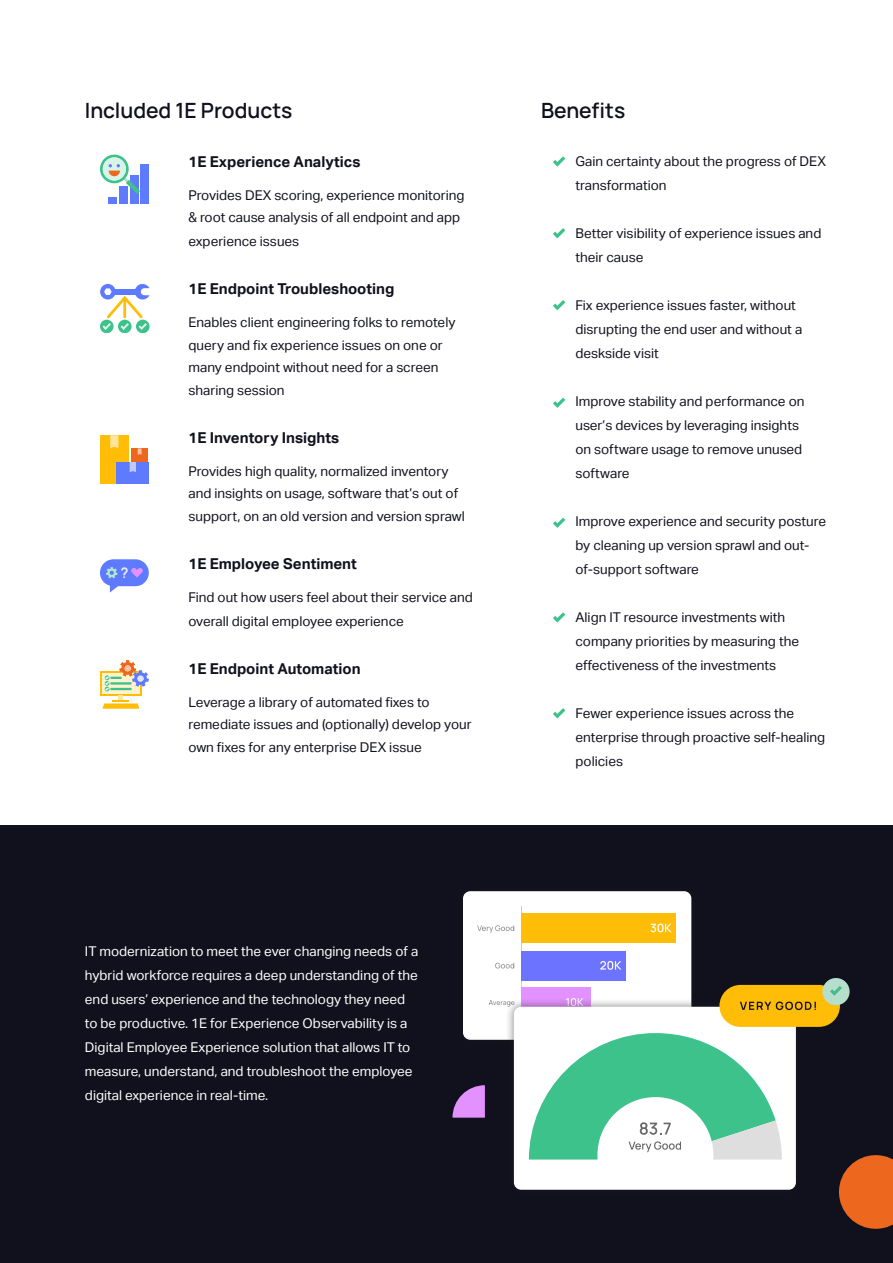
<style>
.page{position:relative;width:893px;height:1263px;background:#fff}
.page>*{position:absolute;margin:0;border:0;box-sizing:border-box;transform-origin:0 0}
.t1{font:200 21px "Manrope";color:#10111d}
.t2{font:700 15px "Aktiv Grotesk";color:#10111d}
.t3{font:13.5px/24px "Aktiv Grotesk";color:#10111d}
.t4{font:13.5px/24px "Aktiv Grotesk";color:#fff}
</style>
<div class="page">
<div style="left:0;top:825px;width:893px;height:438px;background:#10111d"></div>
<svg style="left:839px;top:1155px;width:54px;height:74px;background:#c8591d"></svg>
<svg style="left:452px;top:1085px;width:33px;height:33px"></svg>
<div style="left:140px;top:164px;width:9px;height:39px;background:#5e7aff"></div>
<div style="left:130px;top:175px;width:8px;height:28px;background:#5e7aff"></div>
<div style="left:119px;top:186px;width:9px;height:17px;background:#5e7aff"></div>
<div style="left:109px;top:197px;width:8px;height:6px;background:#5e7aff"></div>
<svg style="left:100px;top:155px;width:40px;height:39px"></svg>
<div style="left:100px;top:435px;width:29px;height:49px;background:#ffbd07"></div>
<div style="left:117px;top:462px;width:32px;height:22px;background:#5e7aff"></div>
<svg style="left:130px;top:462px;width:6px;height:10px"></svg>
<div style="left:131px;top:448px;width:17px;height:14px;background:#ed681e"></div>
<svg style="left:138px;top:448px;width:4px;height:7px"></svg>
<svg style="left:110px;top:435px;width:8px;height:13px"></svg>
<div style="left:100px;top:559px;width:49px;height:27px;background:#5e7aff;border-radius:13px"></div>
<svg style="left:110px;top:585px;width:9px;height:7px"></svg>
<svg style="left:106px;top:567px;width:37px;height:11px"></svg>
<div style="left:100px;top:671px;width:42px;height:25px;background:#ffbd07"></div>
<svg style="left:102px;top:660px;width:47px;height:49px"></svg>
<hr style="left:110px;top:682px;width:22px;height:3px;background:#3ec28c">
<hr style="left:110px;top:688px;width:22px;height:2px;background:#3ec28c">
<div style="left:100px;top:320px;width:14px;height:13px;background:#3ec28c;border-radius:50%"></div>
<div style="left:136px;top:320px;width:14px;height:13px;background:#3ec28c;border-radius:50%"></div>
<div style="left:118px;top:320px;width:14px;height:13px;background:#3ec28c;border-radius:50%"></div>
<svg style="left:100px;top:284px;width:49px;height:47px"></svg>
<svg style="left:553px;top:156px;width:12px;height:11px"></svg>
<svg style="left:553px;top:398px;width:12px;height:10px"></svg>
<svg style="left:553px;top:708px;width:12px;height:10px"></svg>
<svg style="left:553px;top:612px;width:12px;height:11px"></svg>
<svg style="left:553px;top:300px;width:12px;height:10px"></svg>
<svg style="left:553px;top:228px;width:12px;height:10px"></svg>
<svg style="left:553px;top:518px;width:12px;height:10px"></svg>
<div style="left:463px;top:891px;width:228px;height:149px;background:#fff;border-radius:7px"></div>
<svg style="left:477px;top:925px;width:37px;height:8px"></svg>
<svg style="left:495px;top:963px;width:19px;height:5px"></svg>
<svg style="left:489px;top:1000px;width:16px;height:5px"></svg>
<hr style="left:521px;top:906px;width:1px;height:119px;background:#ccc">
<div style="left:521px;top:913px;width:155px;height:29px;background:#ffbd08"></div>
<div style="left:521px;top:951px;width:105px;height:29px;background:#6b73ff"></div>
<div style="left:521px;top:987px;width:70px;height:30px;background:#e391ff"></div>
<svg style="left:650px;top:923px;width:22px;height:9px"></svg>
<svg style="left:600px;top:961px;width:21px;height:9px"></svg>
<div style="left:505px;top:998px;width:299px;height:200px;background:#231f20;opacity:.5"></div>
<div style="left:514px;top:1007px;width:282px;height:183px;background:#fff;border-radius:7px"></div>
<svg style="left:529px;top:1033px;width:253px;height:126px"></svg>
<div style="left:719px;top:985px;width:121px;height:42px;background:#ffbd08;border-radius:21px"></div>
<div style="left:822px;top:978px;width:28px;height:27px;background:#b5decc;border-radius:50%"></div>
<svg style="left:830px;top:986px;width:12px;height:10px"></svg>
<svg style="left:740px;top:1001px;width:76px;height:9px"></svg>
<h1 class="t1" style="left:85px;top:96px;width:209px">Included 1E Products</h1>
<p class="t2" style="left:188px;top:153px;width:174px">1E Experience Analytics</p>
<p class="t3" style="left:188px;top:184px;width:278px;line-height:22.5px">Provides DEX scoring, experience monitoring &amp; root cause analysis of all endpoint and app</p>
<p class="t3" style="left:188px;top:230px;width:112px">experience issues</p>
<p class="t2" style="left:188px;top:280px;width:207px">1E Endpoint Troubleshooting</p>
<p class="t3" style="left:188px;top:311px;width:268px;line-height:22.5px">Enables client engineering folks to remotely query and fix experience issues on one or many endpoint without need for a screen sharing session</p>
<p class="t2" style="left:188px;top:429px;width:152px">1E Inventory Insights</p>
<p class="t3" style="left:188px;top:460px;width:278px;line-height:22.5px">Provides high quality, normalized inventory and insights on usage, software that’s out of support, on an old version and version sprawl</p>
<p class="t2" style="left:188px;top:555px;width:170px">1E Employee Sentiment</p>
<p class="t3" style="left:188px;top:585px;width:286px">Find out how users feel about their service and overall digital employee experience</p>
<p class="t2" style="left:188px;top:660px;width:174px">1E Endpoint Automation</p>
<p class="t3" style="left:188px;top:691px;width:285px;line-height:22.5px">Leverage a library of automated fixes to remediate issues and (optionally) develop your own fixes for any enterprise DEX issue</p>
<h1 class="t1" style="left:541px;top:96px;width:86px">Benefits</h1>
<p class="t3" style="left:575px;top:149px;width:252px">Gain certainty about the progress of DEX transformation</p>
<p class="t3" style="left:575px;top:221px;width:247px">Better visibility of experience issues and their cause</p>
<p class="t3" style="left:575px;top:293px;width:228px">Fix experience issues faster, without disrupting the end user and without a deskside visit</p>
<p class="t3" style="left:575px;top:389px;width:230px">Improve stability and performance on user’s devices by leveraging insights on software usage to remove unused software</p>
<p class="t3" style="left:575px;top:509px;width:252px">Improve experience and security posture by cleaning up version sprawl and out&shy;of-support software</p>
<p class="t3" style="left:575px;top:605px;width:225px">Align IT resource investments with company priorities by measuring the effectiveness of the investments</p>
<p class="t3" style="left:575px;top:701px;width:251px">Fewer experience issues across the enterprise through proactive self-healing policies</p>
<p class="t4" style="left:85px;top:940px;width:335px">IT modernization to meet the ever changing needs of a hybrid workforce requires a deep understanding of the end users’ experience and the technology they need to be productive. 1E for Experience Observability is a Digital Employee Experience solution that allows IT to measure, understand, and troubleshoot the employee digital experience in real-time.</p>
</div>
